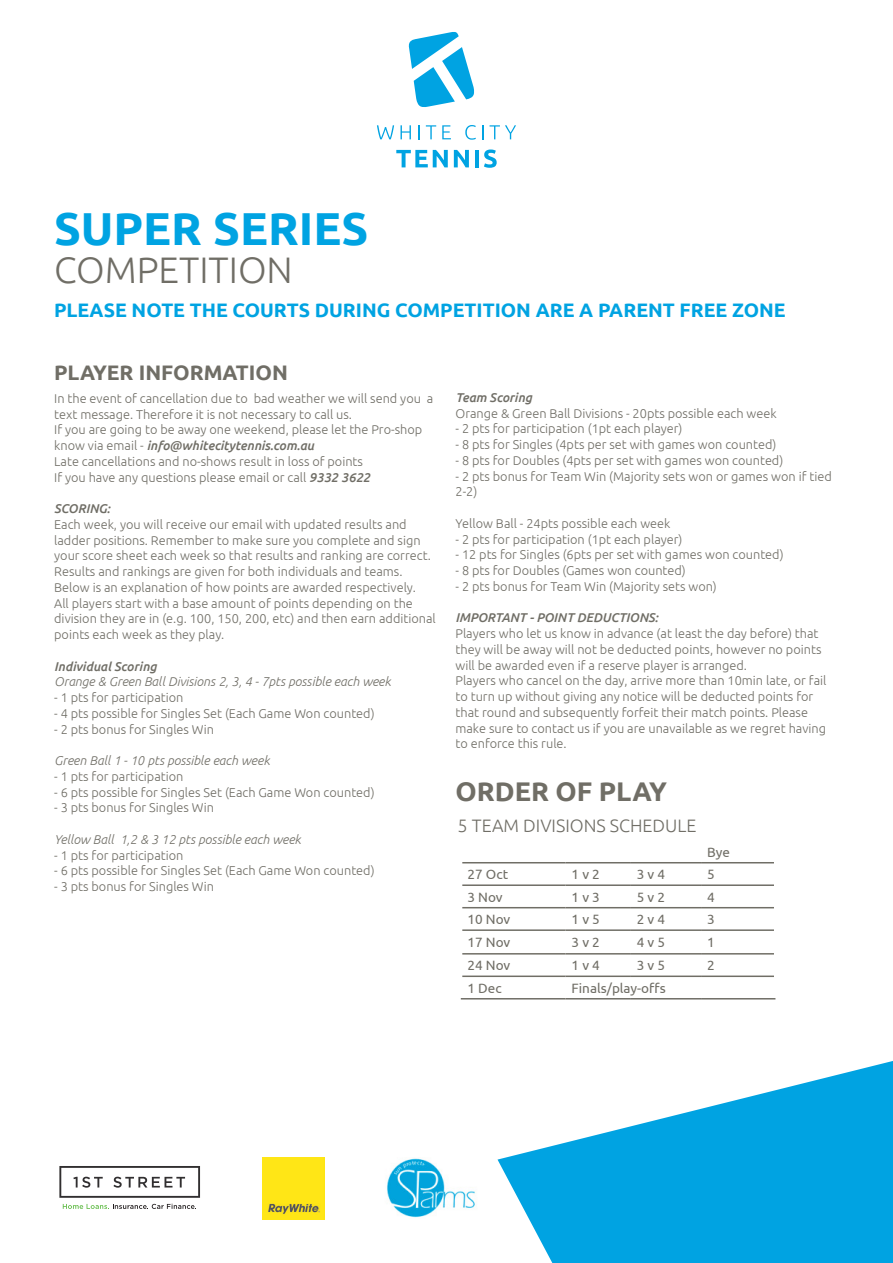
<style>
.page{position:relative;width:893px;height:1263px;background:#fff}
.page>*{position:absolute;margin:0;border:0;box-sizing:border-box;transform-origin:0 0}
.t1{font:700 46.2px "Ubuntu";color:#00a3e2}
.t2{font:300 36.9px "Ubuntu";color:#706e66}
.t3{font:700 27px "Ubuntu";color:#706e66}
.t4{font:700 21px "Ubuntu";color:#706e66}
.t5{font:700 19.5px "Ubuntu";color:#00a3e2}
.t6{font:300 18px "Ubuntu";color:#706e66}
.t7{font:13.5px "Ubuntu";color:#706e66}
.t8{font:300 12.75px/15.8px "Ubuntu";color:#706e66}
.t9{font:italic 300 12.75px "Ubuntu";color:#706e66}
.t10{font:italic 500 12.75px "Ubuntu";color:#706e66}
.s1{font-weight:500;font-style:italic}
</style>
<div class="page">
<svg style="left:497px;top:1061px;width:396px;height:202px;fill:#00a3e2"></svg>
<svg style="left:396px;top:150px;width:52px;height:17px"></svg>
<svg style="left:454px;top:150px;width:15px;height:17px"></svg>
<hr style="left:475px;top:150px;width:4px;height:17px;background:#00a3e2">
<svg style="left:484px;top:149px;width:13px;height:19px"></svg>
<svg style="left:377px;top:125px;width:17px;height:14px"></svg>
<svg style="left:400px;top:125px;width:11px;height:14px"></svg>
<svg style="left:418px;top:125px;width:2px;height:14px"></svg>
<svg style="left:426px;top:125px;width:10px;height:14px"></svg>
<svg style="left:442px;top:125px;width:9px;height:14px"></svg>
<svg style="left:465px;top:125px;width:11px;height:15px"></svg>
<svg style="left:482px;top:125px;width:1px;height:14px"></svg>
<svg style="left:489px;top:125px;width:27px;height:14px"></svg>
<svg style="left:408px;top:32px;width:66px;height:75px"></svg>
<img style="left:262px;top:1157px;width:62px;height:62px">
<svg style="left:59px;top:1166px;width:141px;height:32px"></svg>
<svg style="left:63px;top:1204px;width:133px;height:5px"></svg>
<hr style="left:462px;top:884px;width:104px;height:2px;background:#706e66">
<hr style="left:566px;top:884px;width:65px;height:2px;background:#706e66">
<hr style="left:631px;top:884px;width:70px;height:2px;background:#706e66">
<hr style="left:701px;top:884px;width:73px;height:2px;background:#706e66">
<hr style="left:462px;top:907px;width:104px;height:1px;background:#706e66">
<hr style="left:566px;top:907px;width:65px;height:1px;background:#706e66">
<hr style="left:631px;top:907px;width:70px;height:1px;background:#706e66">
<hr style="left:701px;top:907px;width:73px;height:1px;background:#706e66">
<hr style="left:462px;top:929px;width:104px;height:2px;background:#706e66">
<hr style="left:566px;top:929px;width:65px;height:2px;background:#706e66">
<hr style="left:631px;top:929px;width:70px;height:2px;background:#706e66">
<hr style="left:701px;top:929px;width:73px;height:2px;background:#706e66">
<hr style="left:462px;top:953px;width:104px;height:1px;background:#706e66">
<hr style="left:566px;top:953px;width:65px;height:1px;background:#706e66">
<hr style="left:631px;top:953px;width:70px;height:1px;background:#706e66">
<hr style="left:701px;top:953px;width:73px;height:1px;background:#706e66">
<hr style="left:462px;top:975px;width:104px;height:2px;background:#706e66">
<hr style="left:566px;top:975px;width:65px;height:2px;background:#706e66">
<hr style="left:631px;top:975px;width:70px;height:2px;background:#706e66">
<hr style="left:701px;top:975px;width:73px;height:2px;background:#706e66">
<hr style="left:461px;top:998px;width:105px;height:1px;background:#706e66">
<hr style="left:566px;top:998px;width:65px;height:1px;background:#706e66">
<hr style="left:631px;top:998px;width:70px;height:1px;background:#706e66">
<hr style="left:701px;top:998px;width:74px;height:1px;background:#706e66">
<hr style="left:462px;top:862px;width:104px;height:1px;background:#706e66">
<hr style="left:566px;top:862px;width:65px;height:1px;background:#706e66">
<hr style="left:631px;top:862px;width:70px;height:1px;background:#706e66">
<hr style="left:701px;top:862px;width:73px;height:1px;background:#706e66">
<img style="left:387px;top:1158px;width:88px;height:60px">
<p class="t1" style="left:54px;top:201px;width:316px">SUPER SERIES</p>
<p class="t2" style="left:54px;top:247px;width:240px">COMPETITION</p>
<p class="t5" style="left:54px;top:298px;width:733px">PLEASE NOTE THE COURTS DURING COMPETITION ARE A PARENT FREE ZONE</p>
<p class="t4" style="left:54px;top:360px;width:235px">PLAYER INFORMATION</p>
<p class="t8" style="left:54px;top:390px;width:381px">In the event of cancellation due to bad weather we will send you a text message. Therefore it is not necessary to call us.</p>
<p class="t8" style="left:54px;top:422px;width:370px">If you are going to be away one weekend, please let the Pro-shop know via email - <span class="s1">info@whitecitytennis.com.au</span></p>
<p class="t8" style="left:54px;top:453px;width:310px">Late cancellations and no-shows result in loss of points</p>
<p class="t8" style="left:54px;top:469px;width:317px">If you have any questions please email or call <span class="s1">9332 3622</span></p>
<p class="t10" style="left:54px;top:501px;width:57px">SCORING:</p>
<p class="t8" style="left:54px;top:516px;width:378px">Each week, you will receive our email with updated results and ladder positions. Remember to make sure you complete and sign your score sheet each week so that results and ranking are correct.</p>
<p class="t8" style="left:54px;top:563px;width:363px">Results and rankings are given for both individuals and teams.<br>Below is an explanation of how points are awarded respectively.</p>
<p class="t8" style="left:54px;top:595px;width:383px">All players start with a base amount of points depending on the division they are in (e.g. 100, 150, 200, etc) and then earn additional points each week as they play.</p>
<p class="t10" style="left:54px;top:658px;width:104px">Individual Scoring</p>
<p class="t9" style="left:54px;top:674px;width:338px">Orange &amp; Green Ball Divisions 2, 3, 4 - 7pts possible each week</p>
<p class="t8" style="left:54px;top:689px;width:131px">- 1 pts for participation</p>
<p class="t8" style="left:54px;top:705px;width:322px">- 4 pts possible for Singles Set (Each Game Won counted)</p>
<p class="t8" style="left:54px;top:721px;width:161px">- 2 pts bonus for Singles Win</p>
<p class="t9" style="left:54px;top:753px;width:217px">Green Ball 1 - 10 pts possible each week</p>
<p class="t8" style="left:54px;top:768px;width:131px">- 1 pts for participation</p>
<p class="t8" style="left:54px;top:784px;width:322px">- 6 pts possible for Singles Set (Each Game Won counted)</p>
<p class="t8" style="left:54px;top:800px;width:161px">- 3 pts bonus for Singles Win</p>
<p class="t9" style="left:54px;top:832px;width:248px">Yellow Ball 1,2 &amp; 3 12 pts possible each week</p>
<p class="t8" style="left:54px;top:847px;width:131px">- 1 pts for participation</p>
<p class="t8" style="left:54px;top:863px;width:322px">- 6 pts possible for Singles Set (Each Game Won counted)</p>
<p class="t8" style="left:54px;top:878px;width:161px">- 3 pts bonus for Singles Win</p>
<p class="t10" style="left:455px;top:389px;width:78px">Team Scoring</p>
<p class="t8" style="left:455px;top:405px;width:323px">Orange &amp; Green Ball Divisions - 20pts possible each week</p>
<p class="t8" style="left:455px;top:421px;width:229px">- 2 pts for participation (1pt each player)</p>
<p class="t8" style="left:455px;top:436px;width:322px">- 8 pts for Singles (4pts per set with games won counted)</p>
<p class="t8" style="left:455px;top:452px;width:329px">- 8 pts for Doubles (4pts per set with games won counted)</p>
<p class="t8" style="left:455px;top:468px;width:378px">- 2 pts bonus for Team Win (Majority sets won or games won if tied<br>2-2)</p>
<p class="t8" style="left:455px;top:515px;width:217px">Yellow Ball - 24pts possible each week</p>
<p class="t8" style="left:455px;top:531px;width:229px">- 2 pts for participation (1pt each player)</p>
<p class="t8" style="left:455px;top:547px;width:330px">- 12 pts for Singles (6pts per set with games won counted)</p>
<p class="t8" style="left:455px;top:562px;width:232px">- 8 pts for Doubles (Games won counted)</p>
<p class="t8" style="left:455px;top:578px;width:263px">- 2 pts bonus for Team Win (Majority sets won)</p>
<p class="t10" style="left:455px;top:610px;width:204px">IMPORTANT - POINT DEDUCTIONS:</p>
<p class="t8" style="left:455px;top:625px;width:367px">Players who let us know in advance (at least the day before) that they will be away will not be deducted points, however no points will be awarded even if a reserve player is arranged.</p>
<p class="t8" style="left:455px;top:673px;width:372px">Players who cancel on the day, arrive more than 10min late, or fail to turn up without giving any notice will be deducted points for that round and subsequently forfeit their match points. Please make sure to contact us if you are unavailable as we regret having to enforce this rule.</p>
<p class="t3" style="left:455px;top:775px;width:213px">ORDER OF PLAY</p>
<p class="t6" style="left:458px;top:814px;width:240px">5 TEAM DIVISIONS SCHEDULE</p>
<p class="t7" style="left:707px;top:844px;width:24px">Bye</p>
<p class="t7" style="left:468px;top:866px;width:42px">27 Oct</p>
<p class="t7" style="left:572px;top:866px;width:30px">1 v 2</p>
<p class="t7" style="left:637px;top:866px;width:30px">3 v 4</p>
<p class="t7" style="left:707px;top:866px;width:9px">5</p>
<p class="t7" style="left:468px;top:889px;width:37px">3 Nov</p>
<p class="t7" style="left:572px;top:889px;width:30px">1 v 3</p>
<p class="t7" style="left:637px;top:889px;width:30px">5 v 2</p>
<p class="t7" style="left:707px;top:889px;width:9px">4</p>
<p class="t7" style="left:468px;top:911px;width:44px">10 Nov</p>
<p class="t7" style="left:572px;top:911px;width:30px">1 v 5</p>
<p class="t7" style="left:637px;top:911px;width:30px">2 v 4</p>
<p class="t7" style="left:707px;top:911px;width:9px">3</p>
<p class="t7" style="left:468px;top:934px;width:44px">17 Nov</p>
<p class="t7" style="left:572px;top:934px;width:30px">3 v 2</p>
<p class="t7" style="left:637px;top:934px;width:30px">4 v 5</p>
<p class="t7" style="left:707px;top:934px;width:9px">1</p>
<p class="t7" style="left:468px;top:957px;width:44px">24 Nov</p>
<p class="t7" style="left:572px;top:957px;width:30px">1 v 4</p>
<p class="t7" style="left:637px;top:957px;width:30px">3 v 5</p>
<p class="t7" style="left:707px;top:957px;width:9px">2</p>
<p class="t7" style="left:468px;top:980px;width:36px">1 Dec</p>
<p class="t7" style="left:572px;top:980px;width:96px">Finals/play-offs</p>
</div>
